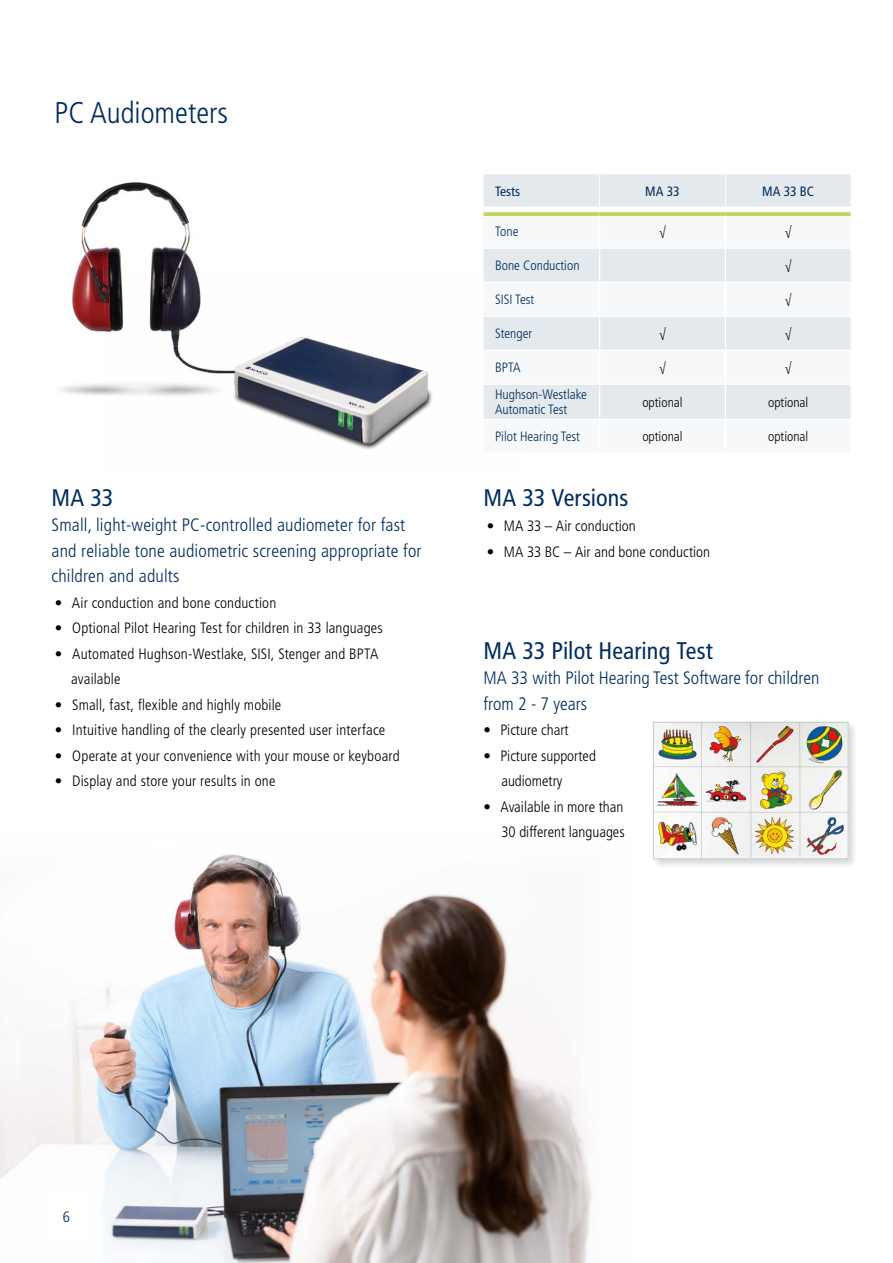
<style>
.page{position:relative;width:893px;height:1263px;background:#fff}
.page>*{position:absolute;margin:0;border:0;box-sizing:border-box;transform-origin:0 0}
.t1{font:300 condensed 30px "Frutiger LT Std";color:#002d5f}
.t2{font:condensed 24px "Frutiger LT Std";color:#002d5f}
.t3{font:300 condensed 18px/25.5px "Frutiger LT Std";letter-spacing:.01em;color:#002d5f}
.t4{font:300 condensed 15px/25.5px "Frutiger LT Std";letter-spacing:.01em;color:#000}
.t5{font:condensed 15px "Frutiger LT Std";color:#525555}
.t6{font:300 condensed 15px "Frutiger LT Std";color:#002d5f}
.t7{font:300 condensed 13.5px/15px "Frutiger LT Std";color:#002d5f}
.t8{font:300 condensed 13.5px "Frutiger LT Std";color:#000}
.t9{font:condensed 13.5px "Frutiger LT Std";color:#002d5f}
.s1{color:#000}
</style>
<div class="page">
<img style="left:0;top:854px;width:592px;height:409px">
<img style="left:61px;top:182px;width:135px;height:213px">
<img style="left:107px;top:272px;width:325px;height:178px">
<div style="left:483px;top:174px;width:368px;height:32px;background:#e3e9ec"></div>
<div style="left:483px;top:385px;width:367px;height:34px;background:#e3e9ec"></div>
<svg style="left:483px;top:249px;width:367px;height:101px"></svg>
<hr style="left:599px;top:174px;width:1px;height:32px;background:#fff">
<hr style="left:725px;top:174px;width:1px;height:32px;background:#fff">
<hr style="left:599px;top:249px;width:1px;height:33px;background:#fff">
<hr style="left:725px;top:249px;width:1px;height:33px;background:#fff">
<hr style="left:482px;top:282px;width:118px;height:1px;background:#fff">
<hr style="left:600px;top:282px;width:125px;height:1px;background:#fff">
<hr style="left:599px;top:283px;width:1px;height:33px;background:#fff">
<hr style="left:725px;top:282px;width:127px;height:1px;background:#fff">
<hr style="left:725px;top:283px;width:1px;height:33px;background:#fff">
<hr style="left:482px;top:316px;width:118px;height:1px;background:#fff">
<hr style="left:600px;top:316px;width:125px;height:1px;background:#fff">
<hr style="left:599px;top:317px;width:1px;height:33px;background:#fff">
<hr style="left:725px;top:316px;width:127px;height:1px;background:#fff">
<hr style="left:725px;top:317px;width:1px;height:33px;background:#fff">
<hr style="left:599px;top:385px;width:1px;height:34px;background:#fff">
<hr style="left:725px;top:385px;width:1px;height:34px;background:#fff">
<svg style="left:484px;top:206px;width:115px;height:1px"></svg>
<svg style="left:600px;top:206px;width:125px;height:1px"></svg>
<svg style="left:726px;top:206px;width:125px;height:1px"></svg>
<svg style="left:483px;top:212px;width:117px;height:4px"></svg>
<svg style="left:600px;top:212px;width:125px;height:4px"></svg>
<svg style="left:725px;top:212px;width:125px;height:4px"></svg>
<div style="left:652px;top:721px;width:206px;height:148px;background:#000;opacity:.15"></div>
<img style="left:655px;top:724px;width:191px;height:133px">
<div style="left:653px;top:722px;width:195px;height:137px;border:1px solid #bfc9cf"></div>
<div style="left:47px;top:1191px;width:39px;height:51px;background:#fff"></div>
<h1 class="t1" style="left:55px;top:96px;width:175px">PC Audiometers</h1>
<h2 class="t2" style="left:52px;top:483px;width:63px">MA 33</h2>
<p class="t3" style="left:52px;top:513px;width:372px">Small, light-weight PC-controlled audiometer for fast and reliable tone audiometric screening appropriate for children and adults</p>
<p class="t4" style="left:55px;top:590px;width:223px">• Air conduction and bone conduction</p>
<p class="t4" style="left:55px;top:616px;width:329px">• Optional Pilot Hearing Test for children in 33 languages</p>
<p class="t4" style="left:71px;top:641px;width:309px;text-indent:-16px">• Automated Hughson-Westlake, SISI, Stenger and BPTA available</p>
<p class="t4" style="left:55px;top:692px;width:228px">• Small, fast, flexible and highly mobile</p>
<p class="t4" style="left:55px;top:718px;width:332px">• Intuitive handling of the clearly presented user interface</p>
<p class="t4" style="left:55px;top:743px;width:346px">• Operate at your convenience with your mouse or keyboard</p>
<p class="t4" style="left:55px;top:769px;width:222px">• Display and store your results in one</p>
<p class="t9" style="left:495px;top:184px;width:26px">Tests</p>
<p class="t9" style="left:645px;top:184px;width:36px">MA 33</p>
<p class="t9" style="left:762px;top:184px;width:53px">MA 33 BC</p>
<p class="t7" style="left:495px;top:224px;width:25px">Tone</p>
<p class="t8" style="left:659px;top:224px;width:8px">√</p>
<p class="t8" style="left:785px;top:224px;width:8px">√</p>
<p class="t7" style="left:495px;top:258px;width:86px">Bone Conduction</p>
<p class="t8" style="left:785px;top:258px;width:8px">√</p>
<p class="t7" style="left:495px;top:292px;width:41px">SISI Test</p>
<p class="t8" style="left:785px;top:292px;width:8px">√</p>
<p class="t7" style="left:495px;top:326px;width:39px">Stenger</p>
<p class="t8" style="left:659px;top:326px;width:8px">√</p>
<p class="t8" style="left:785px;top:326px;width:8px">√</p>
<p class="t7" style="left:495px;top:360px;width:27px">BPTA</p>
<p class="t8" style="left:659px;top:360px;width:8px">√</p>
<p class="t8" style="left:785px;top:360px;width:8px">√</p>
<p class="t7" style="left:495px;top:387px;width:93px">Hughson-Westlake<br>Automatic Test</p>
<p class="t8" style="left:642px;top:395px;width:42px">optional</p>
<p class="t8" style="left:768px;top:395px;width:42px">optional</p>
<p class="t7" style="left:495px;top:429px;width:87px">Pilot Hearing Test</p>
<p class="t8" style="left:642px;top:429px;width:42px">optional</p>
<p class="t8" style="left:768px;top:429px;width:42px">optional</p>
<h2 class="t2" style="left:483px;top:483px;width:146px">MA 33 Versions</h2>
<p class="t4" style="left:487px;top:514px;width:151px">• MA 33 – Air conduction</p>
<p class="t4" style="left:487px;top:539px;width:225px">• MA 33 BC – Air and bone conduction</p>
<h2 class="t2" style="left:483px;top:636px;width:231px">MA 33 Pilot Hearing Test</h2>
<p class="t3" style="left:483px;top:666px;width:337px">MA 33 with Pilot Hearing Test Software for children from 2 - 7 years</p>
<p class="t4" style="left:483px;top:718px;width:87px">• Picture chart</p>
<p class="t4" style="left:501px;top:743px;width:96px;text-indent:-18px">• Picture supported audiometry</p>
<p class="t4" style="left:483px;top:794px;width:143px;text-align:right">• Available in more than<br>30 different languages</p>
<p class="t5" style="left:54px;top:1206px;width:16px">7<span class="s1">6</span></p>
<p class="t6" style="left:63px;top:1208px;width:9px">6</p>
</div>
